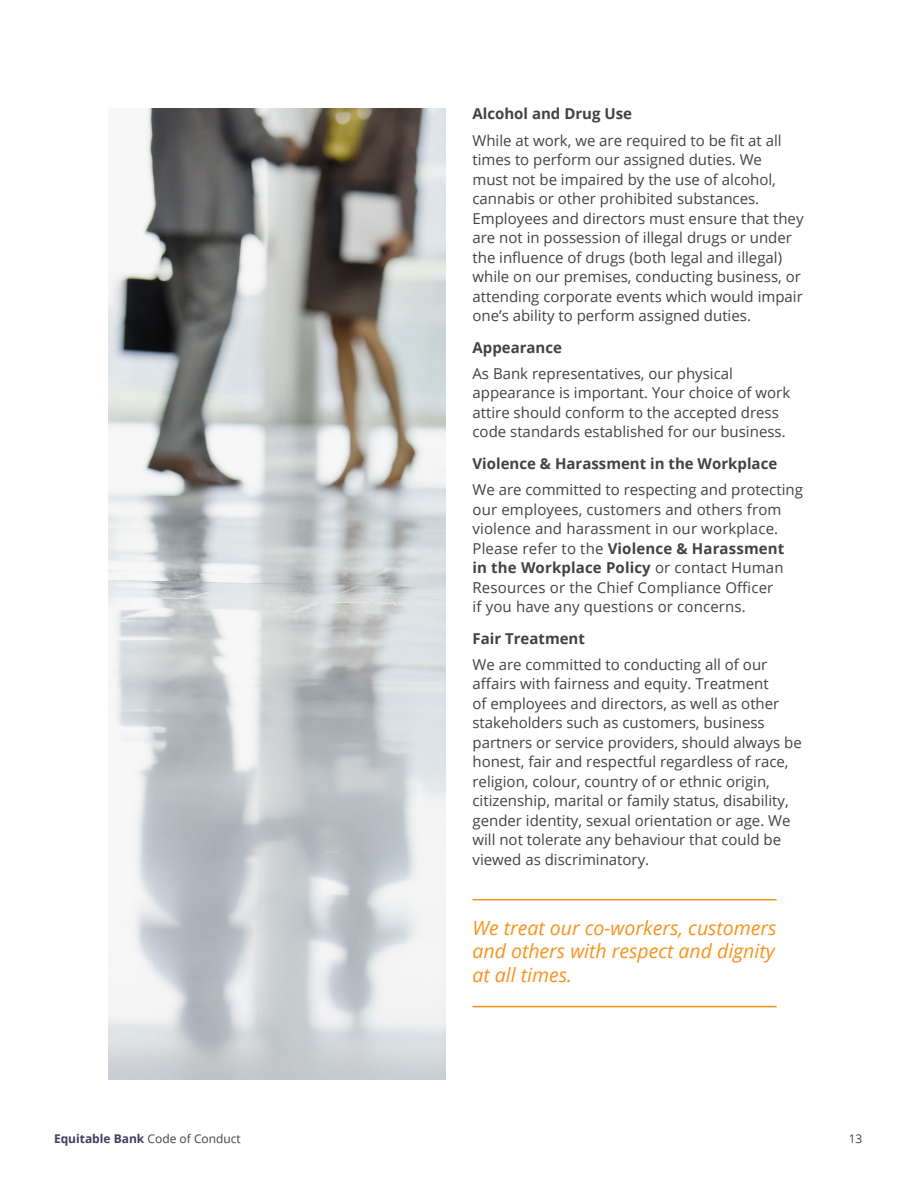
<style>
.page{position:relative;width:918px;height:1188px;background:#fff}
.page>*{position:absolute;margin:0;border:0;box-sizing:border-box;transform-origin:0 0}
.Call-Outs{font:italic 19.5px/23.4px "Open Sans";color:#f7931d;text-align:justify}
.t1{font:15px/19.5px "Open Sans";color:#424241}
.Heading_3{font:700 15px "Open Sans";color:#424241}
.t2{font:700 12px "Open Sans";color:#433c5e}
.t3{font:12px "Open Sans";color:#424241}
.s1{font-weight:700}
.s2{font-weight:400;color:#424241}
</style>
<div class="page">
<hr style="left:472px;top:1006px;width:305px;height:1px;background:#f7931d">
<hr style="left:472px;top:899px;width:305px;height:1px;background:#f7931d">
<img style="left:108px;top:108px;width:338px;height:972px">
<p class="Heading_3" style="left:472px;top:103px;width:161px">Alcohol and Drug Use</p>
<p class="t1" style="left:472px;top:130px;width:333px">While at work, we are required to be fit at all times to perform our assigned duties. We<br>must not be impaired by the use of alcohol, cannabis or other prohibited substances.<br>Employees and directors must ensure that they are not in possession of illegal drugs or under the influence of drugs (both legal and illegal) while on our premises, conducting business, or attending corporate events which would impair one’s ability to perform assigned duties.</p>
<p class="Heading_3" style="left:472px;top:337px;width:91px">Appearance</p>
<p class="t1" style="left:472px;top:363px;width:319px">As Bank representatives, our physical appearance is important. Your choice of work attire should conform to the accepted dress code standards established for our business.</p>
<p class="Heading_3" style="left:472px;top:453px;width:306px">Violence &amp; Harassment in the Workplace</p>
<p class="t1" style="left:472px;top:480px;width:332px">We are committed to respecting and protecting our employees, customers and others from violence and harassment in our workplace.<br>Please refer to the <span class="s1">Violence &amp; Harassment<br>in the Workplace Policy</span> or contact Human Resources or the Chief Compliance Officer<br>if you have any questions or concerns.</p>
<p class="Heading_3" style="left:472px;top:628px;width:114px">Fair Treatment</p>
<p class="t1" style="left:472px;top:654px;width:331px">We are committed to conducting all of our affairs with fairness and equity. Treatment<br>of employees and directors, as well as other stakeholders such as customers, business partners or service providers, should always be honest, fair and respectful regardless of race, religion, colour, country of or ethnic origin, citizenship, marital or family status, disability, gender identity, sexual orientation or age. We will not tolerate any behaviour that could be viewed as discriminatory.</p>
<p class="Call-Outs" style="left:472px;top:916px;width:306px">We treat our co-workers, customers and others with respect and dignity at all times.</p>
<p class="t2" style="left:54px;top:1130px;width:188px">Equitable Bank <span class="s2">Code of Conduct</span></p>
<p class="t3" style="left:849px;top:1131px;width:15px">13</p>
</div>
